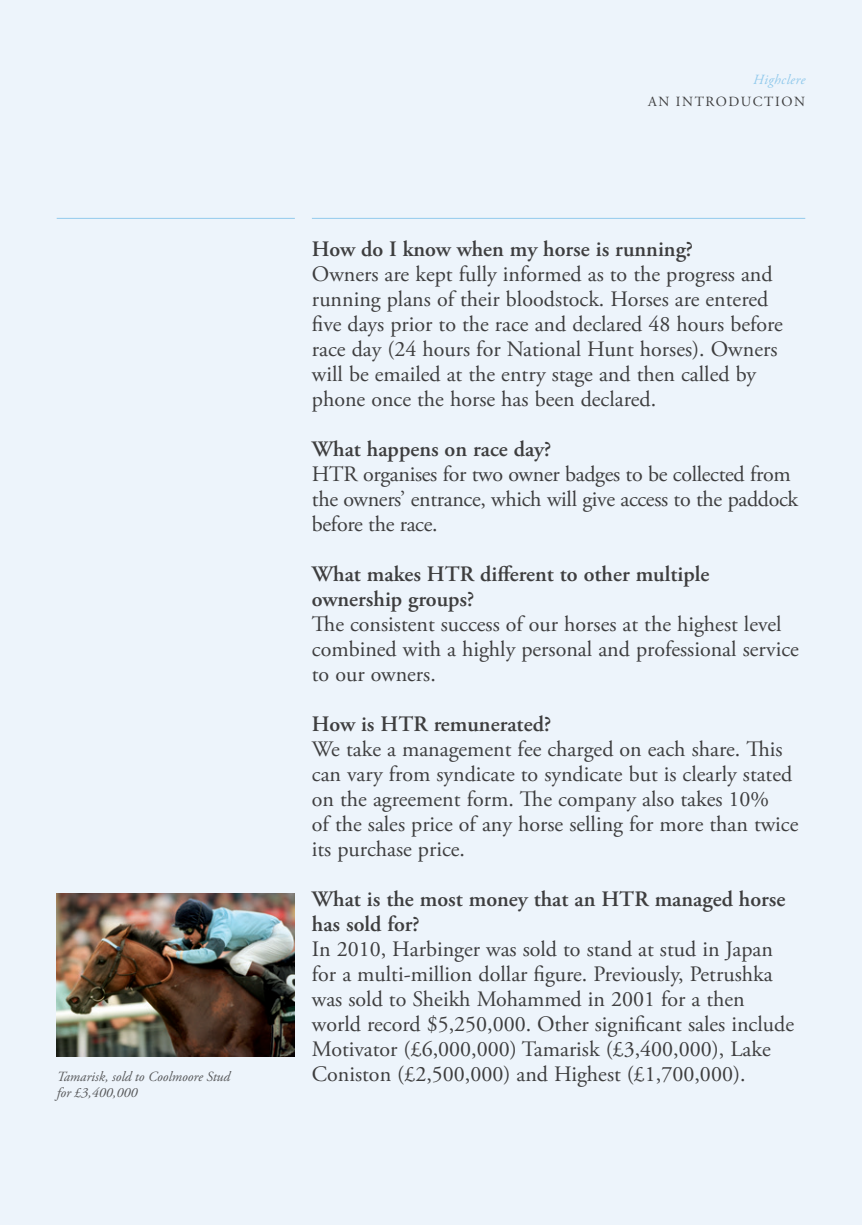
<style>
.page{position:relative;width:862px;height:1225px;background:#edf4fb}
.page>*{position:absolute;margin:0;border:0;box-sizing:border-box;transform-origin:0 0}
.t1{font:22px/25px "Adobe Garamond Pro";color:#3e3e3f}
.t2{font:600 22px/25px "Adobe Garamond Pro";color:#3e3e3f}
.t3{font:italic 14px "Adobe Garamond Pro";color:#57585a}
.Running_Head_style{font:14px "Adobe Garamond Pro";letter-spacing:.115em;color:#3e3e3f}
.Running_Head_style-2{font:italic 14px "Adobe Garamond Pro";letter-spacing:.03em;color:#92caec}
</style>
<div class="page">
<img style="left:57px;top:893px;width:238px;height:163px">
<hr style="left:57px;top:218px;width:238px;height:1px;background:#92caec">
<hr style="left:312px;top:218px;width:493px;height:1px;background:#92caec">
<p class="Running_Head_style-2" style="left:753px;top:71px;width:54px">Highclere</p>
<p class="Running_Head_style" style="left:648px;top:93px;width:159px">AN INTRODUCTION</p>
<p class="t2" style="left:312px;top:237px;width:383px">How do I know when my horse is running?</p>
<p class="t1" style="left:312px;top:262px;width:472px">Owners are kept fully informed as to the progress and running plans of their bloodstock. Horses are entered five days prior to the race and declared 48 hours before race day (24 hours for National Hunt horses). Owners will be emailed at the entry stage and then called by phone once the horse has been declared.</p>
<p class="t2" style="left:312px;top:437px;width:241px">What happens on race day?</p>
<p class="t1" style="left:312px;top:462px;width:488px">HTR organises for two owner badges to be collected from the owners’ entrance, which will give access to the paddock before the race.</p>
<p class="t2" style="left:312px;top:562px;width:399px">What makes HTR different to other multiple ownership groups?</p>
<p class="t1" style="left:312px;top:612px;width:488px">The consistent success of our horses at the highest level combined with a highly personal and professional service to our owners.</p>
<p class="t2" style="left:312px;top:712px;width:241px">How is HTR remunerated?</p>
<p class="t1" style="left:312px;top:737px;width:488px">We take a management fee charged on each share. This can vary from syndicate to syndicate but is clearly stated on the agreement form. The company also takes 10%<br>of the sales price of any horse selling for more than twice its purchase price.</p>
<p class="t2" style="left:312px;top:887px;width:475px">What is the most money that an HTR managed horse has sold for?</p>
<p class="t1" style="left:312px;top:937px;width:483px">In 2010, Harbinger was sold to stand at stud in Japan for a multi-million dollar figure. Previously, Petrushka was sold to Sheikh Mohammed in 2001 for a then world record $5,250,000. Other significant sales include Motivator (£6,000,000) Tamarisk (£3,400,000), Lake</p>
<p class="t3" style="left:57px;top:1068px;width:175px">Tamarisk, sold to Coolmoore Stud</p>
<p class="t1" style="left:312px;top:1062px;width:435px">Coniston (£2,500,000) and Highest (£1,700,000).</p>
<p class="t3" style="left:57px;top:1084px;width:82px">for £3,400,000</p>
</div>
